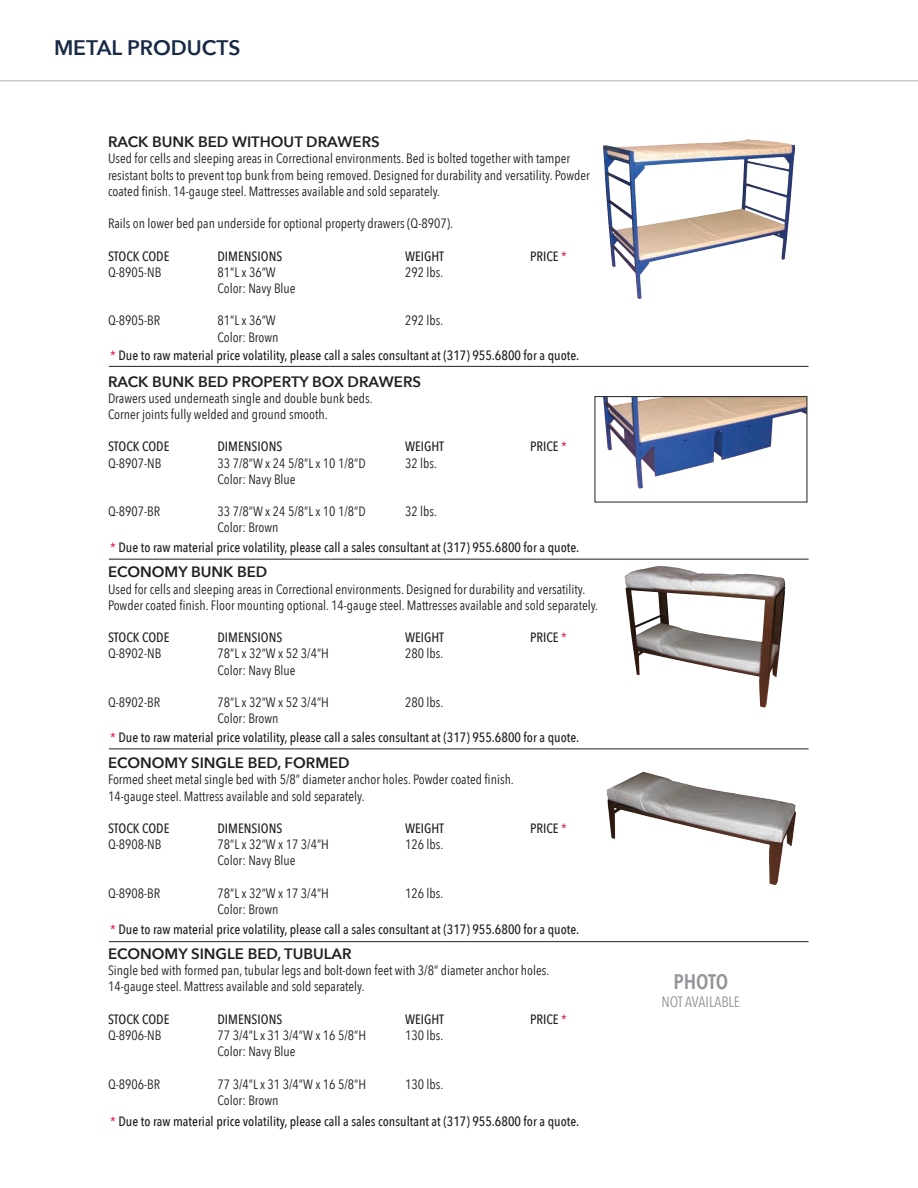
<style>
.page{position:relative;width:918px;height:1188px;background:#fff}
.page>*{position:absolute;margin:0;border:0;box-sizing:border-box;transform-origin:0 0}
.t1{font:600 21px "Avenir Next";color:#172945}
.t2{font:600 21px "Avenir Next Condensed";letter-spacing:-.005em;color:#939598}
.t3{font:600 15px "Avenir Next";color:#231f20}
.t4{font:15px "Avenir Next Condensed";color:#939598}
.t5{font:13.5px/16.2px "Avenir Next Condensed";color:#231f20}
.t6{font:500 13.5px "Avenir Next Condensed";color:#231f20}
.s1{font-weight:400;color:#d20d44}
</style>
<div class="page">
<hr style="left:0;top:80px;width:918px;height:2px;background:#c7c8ca">
<img style="left:604px;top:140px;width:190px;height:159px">
<hr style="left:109px;top:559px;width:700px;height:1px;background:#231f20">
<img style="left:625px;top:566px;width:160px;height:141px">
<hr style="left:109px;top:748px;width:700px;height:1px;background:#231f20">
<img style="left:603px;top:398px;width:202px;height:91px">
<div style="left:595px;top:396px;width:212px;height:106px;border:1px solid #231f20"></div>
<img style="left:606px;top:771px;width:190px;height:113px">
<hr style="left:109px;top:366px;width:700px;height:1px;background:#231f20">
<hr style="left:109px;top:941px;width:700px;height:1px;background:#231f20">
<p class="t1" style="left:54px;top:30px;width:188px">METAL PRODUCTS</p>
<p class="t3" style="left:108px;top:129px;width:273px">RACK BUNK BED WITHOUT DRAWERS</p>
<p class="t5" style="left:108px;top:150px;width:464px">Used for cells and sleeping areas in Correctional environments. Bed is bolted together with tamper</p>
<p class="t5" style="left:108px;top:166px;width:483px">resistant bolts to prevent top bunk from being removed. Designed for durability and versatility. Powder coated finish. 14-gauge steel. Mattresses available and sold separately.</p>
<p class="t5" style="left:108px;top:215px;width:347px">Rails on lower bed pan underside for optional property drawers (Q-8907).</p>
<p class="t6" style="left:108px;top:248px;width:63px">STOCK CODE</p>
<p class="t6" style="left:217px;top:248px;width:66px">DIMENSIONS</p>
<p class="t6" style="left:405px;top:248px;width:41px">WEIGHT</p>
<p class="t6" style="left:530px;top:248px;width:38px">PRICE <span class="s1">*</span></p>
<p class="t5" style="left:108px;top:263px;width:55px">Q-8905-NB</p>
<p class="t5" style="left:217px;top:263px;width:60px">81”L x 36”W</p>
<p class="t5" style="left:405px;top:263px;width:40px">292 lbs.</p>
<p class="t5" style="left:217px;top:280px;width:80px">Color: Navy Blue</p>
<p class="t5" style="left:108px;top:312px;width:54px">Q-8905-BR</p>
<p class="t5" style="left:217px;top:312px;width:60px">81”L x 36”W</p>
<p class="t5" style="left:405px;top:312px;width:40px">292 lbs.</p>
<p class="t5" style="left:217px;top:328px;width:63px">Color: Brown</p>
<p class="t3" style="left:108px;top:369px;width:315px">RACK BUNK BED PROPERTY BOX DRAWERS</p>
<p class="t5" style="left:108px;top:389px;width:266px">Drawers used underneath single and double bunk beds.</p>
<p class="t5" style="left:108px;top:406px;width:221px">Corner joints fully welded and ground smooth.</p>
<p class="t6" style="left:108px;top:439px;width:63px">STOCK CODE</p>
<p class="t6" style="left:217px;top:439px;width:66px">DIMENSIONS</p>
<p class="t6" style="left:405px;top:439px;width:41px">WEIGHT</p>
<p class="t6" style="left:530px;top:439px;width:38px">PRICE <span class="s1">*</span></p>
<p class="t5" style="left:108px;top:454px;width:55px">Q-8907-NB</p>
<p class="t5" style="left:217px;top:454px;width:150px">33 7/8”W x 24 5/8”L x 10 1/8”D</p>
<p class="t5" style="left:405px;top:454px;width:33px">32 lbs.</p>
<p class="t5" style="left:217px;top:470px;width:80px">Color: Navy Blue</p>
<p class="t5" style="left:108px;top:503px;width:54px">Q-8907-BR</p>
<p class="t5" style="left:217px;top:503px;width:150px">33 7/8”W x 24 5/8”L x 10 1/8”D</p>
<p class="t5" style="left:405px;top:503px;width:33px">32 lbs.</p>
<p class="t5" style="left:217px;top:519px;width:63px">Color: Brown</p>
<p class="t3" style="left:108px;top:559px;width:161px">ECONOMY BUNK BED</p>
<p class="t5" style="left:108px;top:580px;width:479px">Used for cells and sleeping areas in Correctional environments. Designed for durability and versatility.</p>
<p class="t5" style="left:108px;top:596px;width:492px">Powder coated finish. Floor mounting optional. 14-gauge steel. Mattresses available and sold separately.</p>
<p class="t6" style="left:108px;top:629px;width:63px">STOCK CODE</p>
<p class="t6" style="left:217px;top:629px;width:66px">DIMENSIONS</p>
<p class="t6" style="left:405px;top:629px;width:41px">WEIGHT</p>
<p class="t6" style="left:530px;top:629px;width:38px">PRICE <span class="s1">*</span></p>
<p class="t5" style="left:108px;top:645px;width:55px">Q-8902-NB</p>
<p class="t5" style="left:217px;top:645px;width:113px">78”L x 32”W x 52 3/4”H</p>
<p class="t5" style="left:405px;top:645px;width:40px">280 lbs.</p>
<p class="t5" style="left:217px;top:661px;width:80px">Color: Navy Blue</p>
<p class="t5" style="left:108px;top:694px;width:54px">Q-8902-BR</p>
<p class="t5" style="left:217px;top:694px;width:113px">78”L x 32”W x 52 3/4”H</p>
<p class="t5" style="left:405px;top:694px;width:40px">280 lbs.</p>
<p class="t5" style="left:217px;top:710px;width:63px">Color: Brown</p>
<p class="t3" style="left:108px;top:750px;width:243px">ECONOMY SINGLE BED, FORMED</p>
<p class="t5" style="left:108px;top:771px;width:407px">Formed sheet metal single bed with 5/8” diameter anchor holes. Powder coated finish.</p>
<p class="t5" style="left:108px;top:787px;width:258px">14-gauge steel. Mattress available and sold separately.</p>
<p class="t6" style="left:108px;top:820px;width:63px">STOCK CODE</p>
<p class="t6" style="left:217px;top:820px;width:66px">DIMENSIONS</p>
<p class="t6" style="left:405px;top:820px;width:41px">WEIGHT</p>
<p class="t6" style="left:530px;top:820px;width:38px">PRICE <span class="s1">*</span></p>
<p class="t5" style="left:108px;top:836px;width:55px">Q-8908-NB</p>
<p class="t5" style="left:217px;top:836px;width:113px">78”L x 32”W x 17 3/4”H</p>
<p class="t5" style="left:405px;top:836px;width:40px">126 lbs.</p>
<p class="t5" style="left:217px;top:852px;width:80px">Color: Navy Blue</p>
<p class="t5" style="left:108px;top:884px;width:54px">Q-8908-BR</p>
<p class="t5" style="left:217px;top:884px;width:113px">78”L x 32”W x 17 3/4”H</p>
<p class="t5" style="left:405px;top:884px;width:40px">126 lbs.</p>
<p class="t5" style="left:217px;top:901px;width:63px">Color: Brown</p>
<p class="t3" style="left:108px;top:941px;width:245px">ECONOMY SINGLE BED, TUBULAR</p>
<p class="t5" style="left:108px;top:962px;width:443px">Single bed with formed pan, tubular legs and bolt-down feet with 3/8” diameter anchor holes.</p>
<p class="t5" style="left:108px;top:978px;width:258px">14-gauge steel. Mattress available and sold separately.</p>
<p class="t6" style="left:108px;top:1011px;width:63px">STOCK CODE</p>
<p class="t6" style="left:217px;top:1011px;width:66px">DIMENSIONS</p>
<p class="t6" style="left:405px;top:1011px;width:41px">WEIGHT</p>
<p class="t6" style="left:530px;top:1011px;width:38px">PRICE <span class="s1">*</span></p>
<p class="t5" style="left:108px;top:1027px;width:55px">Q-8906-NB</p>
<p class="t5" style="left:217px;top:1027px;width:150px">77 3/4”L x 31 3/4”W x 16 5/8”H</p>
<p class="t5" style="left:405px;top:1027px;width:40px">130 lbs.</p>
<p class="t5" style="left:217px;top:1043px;width:80px">Color: Navy Blue</p>
<p class="t5" style="left:108px;top:1075px;width:54px">Q-8906-BR</p>
<p class="t5" style="left:217px;top:1075px;width:150px">77 3/4”L x 31 3/4”W x 16 5/8”H</p>
<p class="t5" style="left:405px;top:1075px;width:40px">130 lbs.</p>
<p class="t5" style="left:217px;top:1091px;width:63px">Color: Brown</p>
<p class="t6" style="left:110px;top:347px;width:471px"><span class="s1">*</span> Due to raw material price volatility, please call a sales consultant at (317) 955.6800 for a quote.</p>
<p class="t6" style="left:110px;top:539px;width:471px"><span class="s1">*</span> Due to raw material price volatility, please call a sales consultant at (317) 955.6800 for a quote.</p>
<p class="t6" style="left:110px;top:729px;width:471px"><span class="s1">*</span> Due to raw material price volatility, please call a sales consultant at (317) 955.6800 for a quote.</p>
<p class="t6" style="left:110px;top:922px;width:471px"><span class="s1">*</span> Due to raw material price volatility, please call a sales consultant at (317) 955.6800 for a quote.</p>
<p class="t6" style="left:110px;top:1113px;width:471px"><span class="s1">*</span> Due to raw material price volatility, please call a sales consultant at (317) 955.6800 for a quote.</p>
<p class="t2" style="left:673px;top:963px;width:56px">PHOTO</p>
<p class="t4" style="left:661px;top:989px;width:80px">NOT AVAILABLE</p>
</div>
